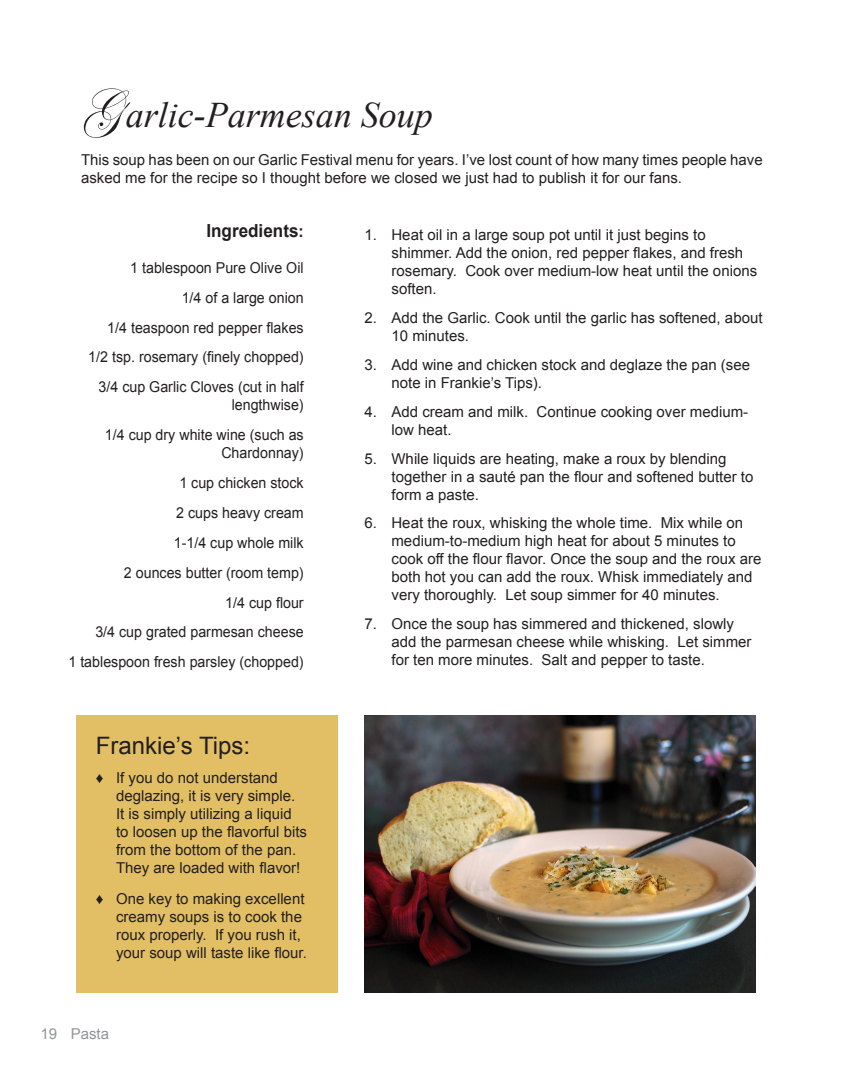
<style>
.page{position:relative;width:864px;height:1080px;background:#fff}
.page>*{position:absolute;margin:0;border:0;box-sizing:border-box;transform-origin:0 0}
.t1{font:italic 36px "Times New Roman";color:#231f20}
.t2{font:24px "Arial";color:#231f20}
.Ingredients2{font:700 18px "Arial";color:#231f20;scale:.95 1}
.Procedures{font:15px/18px "Arial";color:#231f20}
.Ingredients2-2{font:15px/18px "Arial";color:#231f20;text-align:right;scale:.95 1}
.Frankie_s_Tips{font:15px/18px "Arial";color:#231f20}
.Introduction{font:15px/18px "Arial";color:#231f20}
.t3{font:15px "Arial";color:#939598}
.s1{font-family:"Edwardian Script ITC";font-style:normal;font-size:54px}
.s2{font-size:16.5px}
</style>
<div class="page">
<div style="left:76px;top:716px;width:262px;height:277px;background:#e2bf64"></div>
<img style="left:365px;top:716px;width:391px;height:276px">
<p class="t1" style="left:81px;top:90px;width:353px"><span class="s1">G</span>arlic-Parmesan Soup</p>
<p class="Introduction" style="left:81px;top:151px;width:683px">This soup has been on our Garlic Festival menu for years. I’ve lost count of how many times people have asked me for the recipe so I thought before we closed we just had to publish it for our fans.</p>
<p class="Ingredients2" style="left:206px;top:218px;width:104px">Ingredients<span class="s2">:</span></p>
<p class="Ingredients2-2" style="left:130px;top:259px;width:184px">1 tablespoon Pure Olive Oil</p>
<p class="Ingredients2-2" style="left:182px;top:289px;width:130px">1/4 of a large onion</p>
<p class="Ingredients2-2" style="left:107px;top:318px;width:208px">1/4 teaspoon red pepper flakes</p>
<p class="Ingredients2-2" style="left:88px;top:348px;width:228px">1/2 tsp. rosemary (finely chopped)</p>
<p class="Ingredients2-2" style="left:99px;top:378px;width:217px">3/4 cup Garlic Cloves (cut in half lengthwise)</p>
<p class="Ingredients2-2" style="left:105px;top:426px;width:211px">1/4 cup dry white wine (such as<br>Chardonnay)</p>
<p class="Ingredients2-2" style="left:179px;top:474px;width:132px">1 cup chicken stock</p>
<p class="Ingredients2-2" style="left:176px;top:504px;width:136px">2 cups heavy cream</p>
<p class="Ingredients2-2" style="left:174px;top:534px;width:138px">1-1/4 cup whole milk</p>
<p class="Ingredients2-2" style="left:124px;top:564px;width:191px">2 ounces butter (room temp)</p>
<p class="Ingredients2-2" style="left:225px;top:594px;width:84px">1/4 cup flour</p>
<p class="Ingredients2-2" style="left:95px;top:623px;width:221px">3/4 cup grated parmesan cheese</p>
<p class="Ingredients2-2" style="left:68px;top:653px;width:249px">1 tablespoon fresh parsley (chopped)</p>
<p class="Procedures" style="left:392px;top:226px;width:367px;text-indent:-27px">1. Heat oil in a large soup pot until it just begins to shimmer. Add the onion, red pepper flakes, and fresh rosemary. Cook over medium-low heat until the onions soften.</p>
<p class="Procedures" style="left:392px;top:309px;width:373px;text-indent:-27px">2. Add the Garlic. Cook until the garlic has softened, about<br>10 minutes.</p>
<p class="Procedures" style="left:392px;top:356px;width:360px;text-indent:-27px">3. Add wine and chicken stock and deglaze the pan (see note in Frankie’s Tips).</p>
<p class="Procedures" style="left:392px;top:403px;width:358px;text-indent:-27px">4. Add cream and milk. Continue cooking over medium&shy;low heat.</p>
<p class="Procedures" style="left:392px;top:450px;width:363px;text-indent:-27px">5. While liquids are heating, make a roux by blending together in a sauté pan the flour and softened butter to form a paste.</p>
<p class="Procedures" style="left:392px;top:514px;width:371px;text-indent:-27px">6. Heat the roux, whisking the whole time. Mix while on medium-to-medium high heat for about 5 minutes to cook off the flour flavor. Once the soup and the roux are both hot you can add the roux. Whisk immediately and very thoroughly. Let soup simmer for 40 minutes.</p>
<p class="Procedures" style="left:392px;top:615px;width:362px;text-indent:-27px">7. Once the soup has simmered and thickened, slowly add the parmesan cheese while whisking. Let simmer for ten more minutes. Salt and pepper to taste.</p>
<p class="t2" style="left:96px;top:730px;width:156px">Frankie’s Tips:</p>
<p class="Frankie_s_Tips" style="left:116px;top:769px;width:192px;text-indent:-20px">♦ If you do not understand deglazing, it is very simple.<br>It is simply utilizing a liquid to loosen up the flavorful bits from the bottom of the pan.<br>They are loaded with flavor!</p>
<p class="Frankie_s_Tips" style="left:116px;top:890px;width:192px;text-indent:-20px">♦ One key to making excellent creamy soups is to cook the roux properly. If you rush it, your soup will taste like flour.</p>
<p class="t3" style="left:40px;top:1024px;width:70px">19 Pasta</p>
</div>
